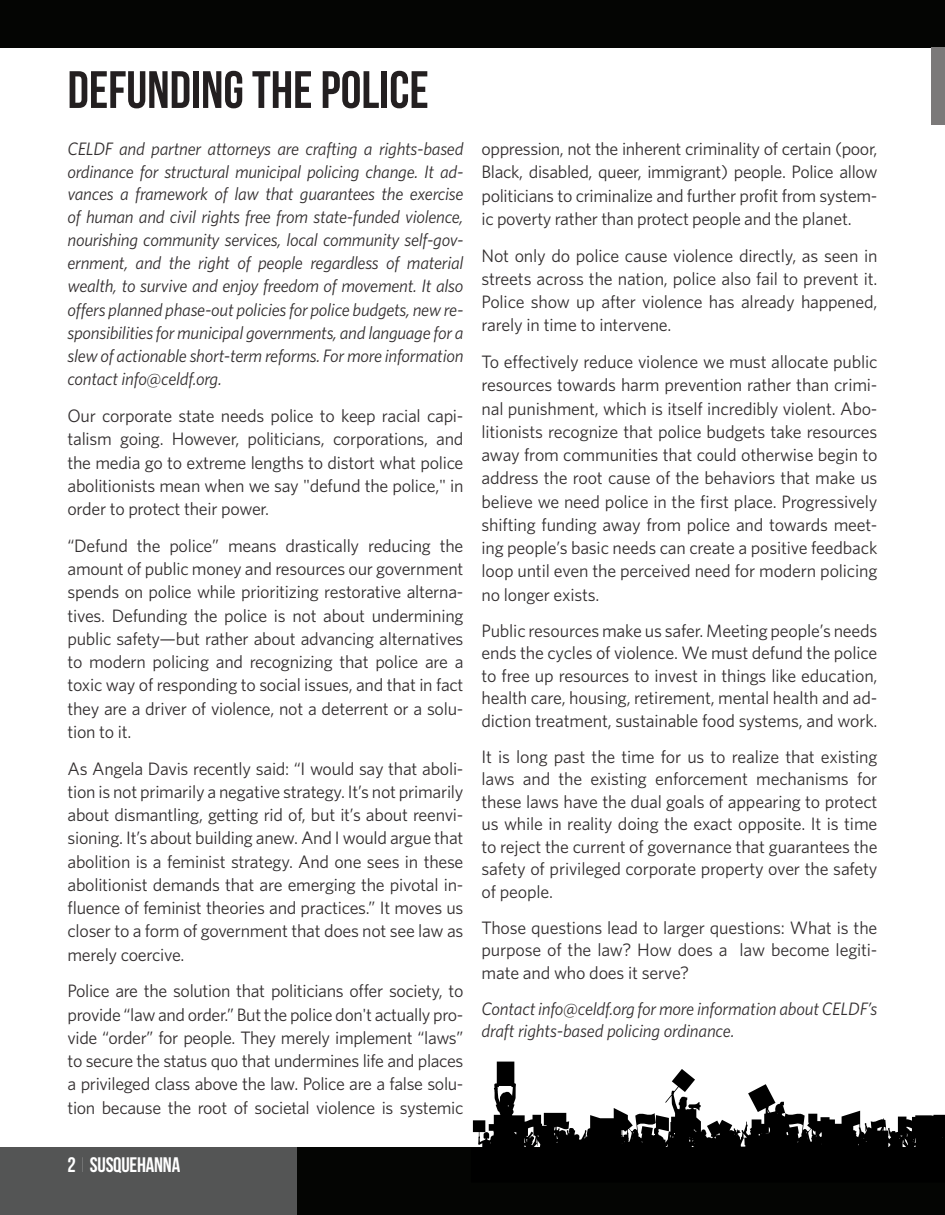
<style>
.page{position:relative;width:945px;height:1215px;background:#fff}
.page>*{position:absolute;margin:0;border:0;box-sizing:border-box;transform-origin:0 0}
.Title_1{font:700 52.5px "Bebas Neue";color:#231f20}
.t1{font:700 21px "Bebas Neue";letter-spacing:-.01em;color:#fff}
.t2{font:18px/23.2px "Whitney";letter-spacing:-.015em;color:#332f30;text-align:justify}
.t3{font:italic 18px/23.1px "Whitney";letter-spacing:-.015em;color:#332f30;text-align:justify}
.s1{font-weight:100}
</style>
<div class="page">
<div style="left:0;top:1148px;width:945px;height:67px;background:#040503"></div>
<div style="left:0;top:1148px;width:297px;height:67px;background:#545555"></div>
<div style="left:0;top:0;width:945px;height:47px;background:#040503"></div>
<div style="left:932px;top:47px;width:13px;height:78px;background:#7b7979"></div>
<svg style="left:471px;top:1062px;width:474px;height:86px"></svg>
<p class="Title_1" style="left:68px;top:61px;width:363px">DEFUNDING THE POLICE</p>
<p class="t3" style="left:68px;top:137px;width:398px">CELDF and partner attorneys are crafting a rights-based ordinance for structural municipal policing change. It ad&shy;vances a framework of law that guarantees the exercise of human and civil rights free from state-funded violence, nourishing community services, local community self-gov&shy;ernment, and the right of people regardless of material wealth, to survive and enjoy freedom of movement. It also offers planned phase-out policies for police budgets, new re&shy;sponsibilities for municipal governments, and language for a slew of actionable short-term reforms. For more information contact info@celdf.org.</p>
<p class="t2" style="left:68px;top:404px;width:398px">Our corporate state needs police to keep racial capi&shy;talism going. However, politicians, corporations, and the media go to extreme lengths to distort what police abolitionists mean when we say "defund the police," in order to protect their power.</p>
<p class="t2" style="left:68px;top:534px;width:398px">“Defund the police” means drastically reducing the amount of public money and resources our government spends on police while prioritizing restorative alterna&shy;tives. Defunding the police is not about undermining public safety—but rather about advancing alternatives to modern policing and recognizing that police are a toxic way of responding to social issues, and that in fact they are a driver of violence, not a deterrent or a solu&shy;tion to it.</p>
<p class="t2" style="left:68px;top:756px;width:398px">As Angela Davis recently said: “I would say that aboli&shy;tion is not primarily a negative strategy. It’s not primarily about dismantling, getting rid of, but it’s about reenvi&shy;sioning. It’s about building anew. And I would argue that abolition is a feminist strategy. And one sees in these abolitionist demands that are emerging the pivotal in&shy;fluence of feminist theories and practices.” It moves us closer to a form of government that does not see law as merely coercive.</p>
<p class="t2" style="left:68px;top:979px;width:398px">Police are the solution that politicians offer society, to provide “law and order.” But the police don't actually pro&shy;vide “order” for people. They merely implement “laws” to secure the status quo that undermines life and places a privileged class above the law. Police are a false solu&shy;tion because the root of societal violence is systemic</p>
<p class="t1" style="left:68px;top:1153px;width:114px">2 <span class="s1">|</span> SUSQUEHANNA</p>
<p class="t2" style="left:482px;top:137px;width:398px">oppression, not the inherent criminality of certain (poor, Black, disabled, queer, immigrant) people. Police allow politicians to criminalize and further profit from system&shy;ic poverty rather than protect people and the planet.</p>
<p class="t2" style="left:482px;top:243px;width:398px">Not only do police cause violence directly, as seen in streets across the nation, police also fail to prevent it.<br>Police show up after violence has already happened, rarely in time to intervene.</p>
<p class="t2" style="left:482px;top:350px;width:398px">To effectively reduce violence we must allocate public resources towards harm prevention rather than crimi&shy;nal punishment, which is itself incredibly violent. Abo&shy;litionists recognize that police budgets take resources away from communities that could otherwise begin to address the root cause of the behaviors that make us believe we need police in the first place. Progressively shifting funding away from police and towards meet&shy;ing people’s basic needs can create a positive feedback loop until even the perceived need for modern policing no longer exists.</p>
<p class="t2" style="left:482px;top:619px;width:398px;line-height:22.5px">Public resources make us safer. Meeting people’s needs ends the cycles of violence. We must defund the police to free up resources to invest in things like education, health care, housing, retirement, mental health and ad&shy;diction treatment, sustainable food systems, and work.</p>
<p class="t2" style="left:482px;top:745px;width:398px;line-height:22.5px">It is long past the time for us to realize that existing laws and the existing enforcement mechanisms for these laws have the dual goals of appearing to protect us while in reality doing the exact opposite. It is time to reject the current of governance that guarantees the safety of privileged corporate property over the safety of people.</p>
<p class="t2" style="left:482px;top:916px;width:397px;line-height:22.5px">Those questions lead to larger questions: What is the purpose of the law? How does a law become legiti&shy;mate and who does it serve?</p>
<p class="t3" style="left:482px;top:997px;width:397px;line-height:22.5px">Contact info@celdf.org for more information about CELDF’s draft rights-based policing ordinance.</p>
</div>
